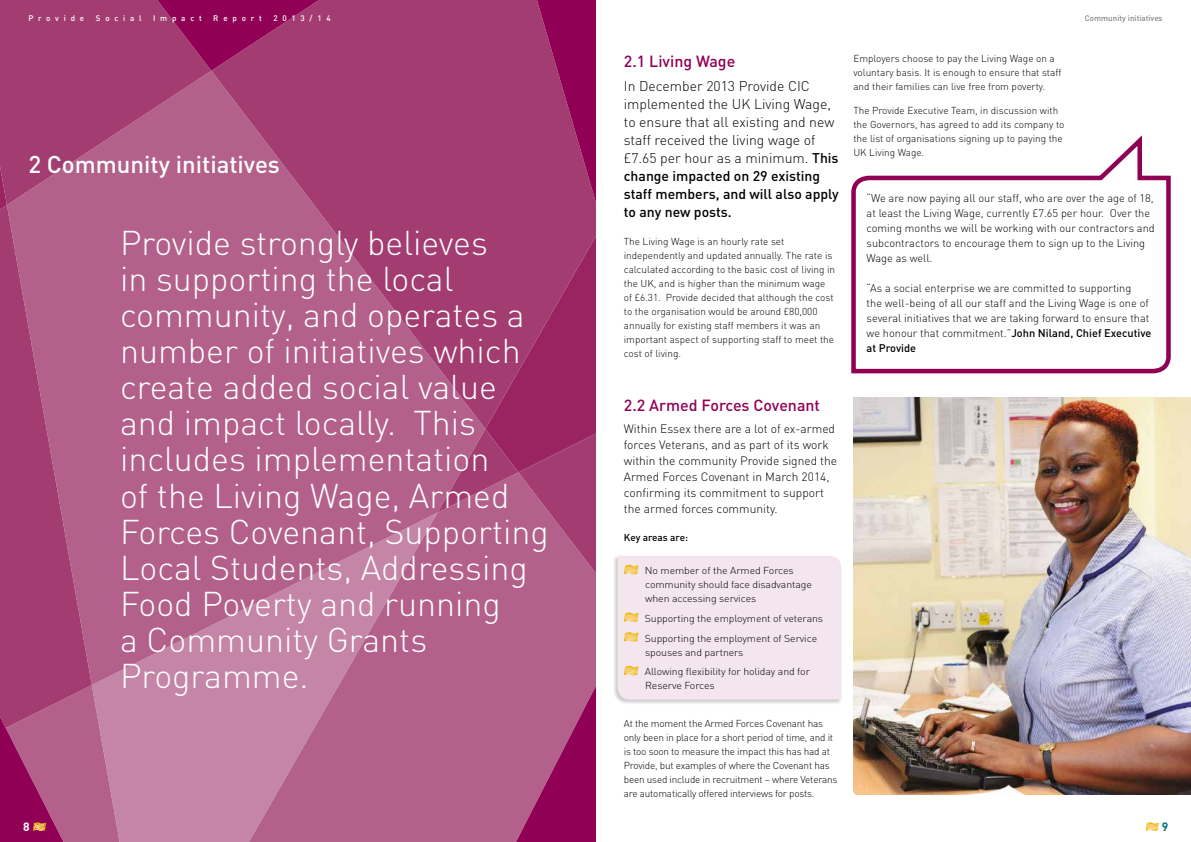
<style>
.page{position:relative;width:1191px;height:842px;background:#fff}
.page>*{position:absolute;margin:0;border:0;box-sizing:border-box;transform-origin:0 0}
.t1{font:300 34px/36px "DIN";color:#fff}
.t2{font:500 24px "DIN";color:#fff}
.t3{font:500 16px "DIN";color:#900055}
.t4{font:300 14px/18px "DIN";color:#000}
.t5{font:300 12px/16px "DIN";color:#000}
.t6{font:700 12px "DIN";color:#007078}
.t7{font:700 12px "DIN";color:#fff}
.t8{font:300 11px/15px "DIN";color:#000}
.t9{font:300 10px/14px "DIN";letter-spacing:-.01em;color:#000}
.t10{font:300 10px/14px "DIN";letter-spacing:-.01em;color:#000;scale:1.05 1}
.t11{font:500 10px "DIN";color:#000}
.t12{font:500 8px "DIN";letter-spacing:.6em;color:#fff}
.t13{font:500 8px "DIN";color:#878686}
.s1{font-weight:500}
</style>
<div class="page">
<svg style="left:1145px;top:822px;width:13px;height:9px"></svg>
<img style="left:853px;top:398px;width:338px;height:397px">
<div style="left:613px;top:555px;width:229px;height:149px;background:#000;opacity:.2"></div>
<div style="left:127px;top:685px;width:80px;height:157px;background:#c485a6"></div>
<div style="left:92px;top:205px;width:345px;height:480px;background:#b3618a"></div>
<svg style="left:207px;top:472px;width:388px;height:370px;background:#b96e94"></svg>
<svg style="left:0;top:205px;width:92px;height:402px;background:#ab507e"></svg>
<svg style="left:211px;top:0;width:226px;height:429px;background:#ac517f"></svg>
<svg style="left:0;top:0;width:211px;height:205px;background:#aa4e7c"></svg>
<svg style="left:0;top:24px;width:7px;height:209px"></svg>
<svg style="left:405px;top:650px;width:190px;height:192px;background:#ad5081"></svg>
<svg style="left:437px;top:0;width:158px;height:600px;background:#a33d72"></svg>
<svg style="left:32px;top:0;width:369px;height:71px;background:#9e2f6b"></svg>
<svg style="left:0;top:607px;width:127px;height:235px;background:#ac4e7f"></svg>
<svg style="left:851px;top:135px;width:320px;height:239px"></svg>
<div style="left:618px;top:556px;width:223px;height:143px;background:#f3e6ee"></div>
<p class="t12" style="left:28px;top:13px;width:57px">Provide</p>
<p class="t12" style="left:96px;top:13px;width:47px">Social</p>
<p class="t12" style="left:153px;top:13px;width:50px">Impact</p>
<p class="t12" style="left:213px;top:13px;width:50px">Report</p>
<p class="t12" style="left:273px;top:13px;width:59px">2013/14</p>
<h2 class="t2" style="left:28px;top:149px;width:253px">2 Community initiatives</h2>
<p class="t7" style="left:23px;top:819px;width:8px">8</p>
<p class="t1" style="left:120px;top:225px;width:430px">Provide strongly believes<br>in supporting the local community, and operates a number of initiatives which create added social value and impact locally. This includes implementation<br>of the Living Wage, Armed<br>Forces Covenant, Supporting<br>Local Students, Addressing<br>Food Poverty and running<br>a Community Grants<br>Programme.</p>
<h3 class="t3" style="left:624px;top:51px;width:113px">2.1 Living Wage</h3>
<p class="t4" style="left:624px;top:77px;width:216px">In December 2013 Provide CIC implemented the UK Living Wage, to ensure that all existing and new staff received the living wage of £7.65 per hour as a minimum. <span class="s1">This change impacted on 29 existing staff members, and will also apply to any new posts.</span></p>
<p class="t9" style="left:624px;top:234px;width:213px">The Living Wage is an hourly rate set independently and updated annually. The rate is calculated according to the basic cost of living in the UK, and is higher than the minimum wage of £6.31. Provide decided that although the cost to the organisation would be around £80,000 annually for existing staff members it was an important aspect of supporting staff to meet the cost of living.</p>
<p class="t13" style="left:1085px;top:13px;width:79px">Community initiatives</p>
<p class="t9" style="left:853px;top:51px;width:209px">Employers choose to pay the Living Wage on a voluntary basis. It is enough to ensure that staff and their families can live free from poverty.</p>
<p class="t9" style="left:853px;top:103px;width:213px">The Provide Executive Team, in discussion with the Governors, has agreed to add its company to the list of organisations signing up to paying the UK Living Wage.</p>
<p class="t8" style="left:866px;top:191px;width:290px">“We are now paying all our staff, who are over the age of 18, at least the Living Wage, currently £7.65 per hour. Over the coming months we will be working with our contractors and subcontractors to encourage them to sign up to the Living Wage as well.</p>
<p class="t8" style="left:866px;top:281px;width:286px">“As a social enterprise we are committed to supporting<br>the well-being of all our staff and the Living Wage is one of several initiatives that we are taking forward to ensure that we honour that commitment.”<span class="s1">John Niland, Chief Executive at Provide</span></p>
<h3 class="t3" style="left:624px;top:395px;width:198px">2.2 Armed Forces Covenant</h3>
<p class="t5" style="left:624px;top:420px;width:215px">Within Essex there are a lot of ex-armed forces Veterans, and as part of its work within the community Provide signed the Armed Forces Covenant in March 2014, confirming its commitment to support the armed forces community.</p>
<p class="t11" style="left:624px;top:531px;width:66px">Key areas are:</p>
<p class="t10" style="left:645px;top:564px;width:161px">No member of the Armed Forces community should face disadvantage when accessing services</p>
<p class="t10" style="left:645px;top:608px;width:171px;line-height:19.7px">Supporting the employment of veterans<br>Supporting the employment of Service</p>
<p class="t10" style="left:645px;top:642px;width:159px;line-height:19.7px">spouses and partners<br>Allowing flexibility for holiday and for</p>
<p class="t10" style="left:645px;top:679px;width:68px">Reserve Forces</p>
<p class="t9" style="left:624px;top:717px;width:215px">At the moment the Armed Forces Covenant has only been in place for a short period of time, and it is too soon to measure the impact this has had at Provide, but examples of where the Covenant has been used include in recruitment – where Veterans are automatically offered interviews for posts.</p>
<p class="t6" style="left:1161px;top:819px;width:8px">9</p>
</div>
